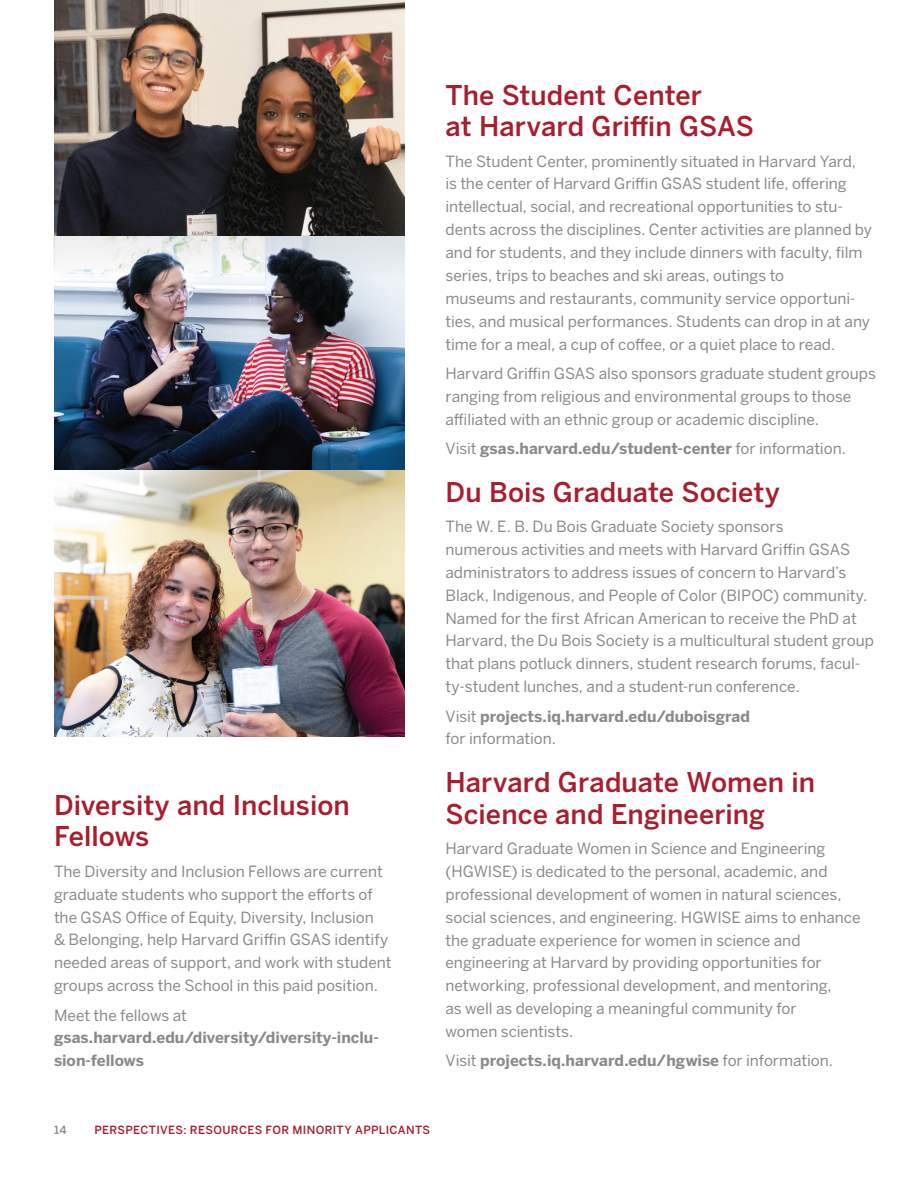
<style>
.page{position:relative;width:918px;height:1188px;background:#fff}
.page>*{position:absolute;margin:0;border:0;box-sizing:border-box;transform-origin:0 0}
.P_Body_Head{font:500 27px/31.5px "Benton Sans";letter-spacing:.005em;color:#aa1d2d}
.P_Body{font:15.3px/22.8px "Benton Sans";letter-spacing:-.005em;color:#8a8a8e}
.P_Body-2{font:700 15.3px/22.8px "Benton Sans";color:#8a8a8e}
.t1{font:500 11.25px "Benton Sans";letter-spacing:.03em;color:#aa1d2d}
.t2{font:500 11.25px "Benton Sans";color:#8a8a8e}
.s1{font-weight:400}
</style>
<div class="page">
<img style="left:54px;top:279px;width:351px;height:458px">
<img style="left:54px;top:0;width:351px;height:235px">
<svg style="left:53px;top:235px;width:352px;height:44px"></svg>
<p class="P_Body_Head" style="left:54px;top:789px;width:297px">Diversity and Inclusion<br>Fellows</p>
<p class="P_Body" style="left:54px;top:860px;width:339px">The Diversity and Inclusion Fellows are current graduate students who support the efforts of the GSAS Office of Equity, Diversity, Inclusion<br>&amp; Belonging, help Harvard Griffin GSAS identify needed areas of support, and work with student groups across the School in this paid position.</p>
<p class="P_Body-2" style="left:54px;top:1003px;width:326px"><span class="s1">Meet the fellows at </span>gsas.harvard.edu/diversity/diversity-inclu&shy;sion-fellows</p>
<p class="P_Body_Head" style="left:446px;top:79px;width:310px">The Student Center<br>at Harvard Griffin GSAS</p>
<p class="P_Body" style="left:446px;top:149px;width:428px">The Student Center, prominently situated in Harvard Yard,<br>is the center of Harvard Griffin GSAS student life, offering intellectual, social, and recreational opportunities to stu&shy;dents across the disciplines. Center activities are planned by and for students, and they include dinners with faculty, film series, trips to beaches and ski areas, outings to<br>museums and restaurants, community service opportuni&shy;ties, and musical performances. Students can drop in at any time for a meal, a cup of coffee, or a quiet place to read.</p>
<p class="P_Body" style="left:446px;top:362px;width:432px">Harvard Griffin GSAS also sponsors graduate student groups ranging from religious and environmental groups to those affiliated with an ethnic group or academic discipline.</p>
<p class="P_Body-2" style="left:446px;top:437px;width:402px"><span class="s1">Visit</span> gsas.harvard.edu/student-center <span class="s1">for information.</span></p>
<p class="P_Body_Head" style="left:446px;top:476px;width:336px">Du Bois Graduate Society</p>
<p class="P_Body" style="left:446px;top:515px;width:430px">The W. E. B. Du Bois Graduate Society sponsors<br>numerous activities and meets with Harvard Griffin GSAS administrators to address issues of concern to Harvard’s Black, Indigenous, and People of Color (BIPOC) community.<br>Named for the first African American to receive the PhD at Harvard, the Du Bois Society is a multicultural student group that plans potluck dinners, student research forums, facul&shy;ty-student lunches, and a student-run conference.</p>
<p class="P_Body-2" style="left:446px;top:704px;width:306px"><span class="s1">Visit</span> projects.iq.harvard.edu/duboisgrad <span class="s1">for information.</span></p>
<p class="P_Body_Head" style="left:446px;top:766px;width:371px">Harvard Graduate Women in<br>Science and Engineering</p>
<p class="P_Body" style="left:446px;top:837px;width:417px">Harvard Graduate Women in Science and Engineering (HGWISE) is dedicated to the personal, academic, and professional development of women in natural sciences, social sciences, and engineering. HGWISE aims to enhance the graduate experience for women in science and engineering at Harvard by providing opportunities for networking, professional development, and mentoring,<br>as well as developing a meaningful community for<br>women scientists.</p>
<p class="P_Body-2" style="left:446px;top:1049px;width:389px"><span class="s1">Visit</span> projects.iq.harvard.edu/hgwise <span class="s1">for information.</span></p>
<p class="t2" style="left:54px;top:1123px;width:14px">14</p>
<p class="t1" style="left:94px;top:1123px;width:337px">PERSPECTIVES: RESOURCES FOR MINORITY APPLICANTS</p>
</div>
